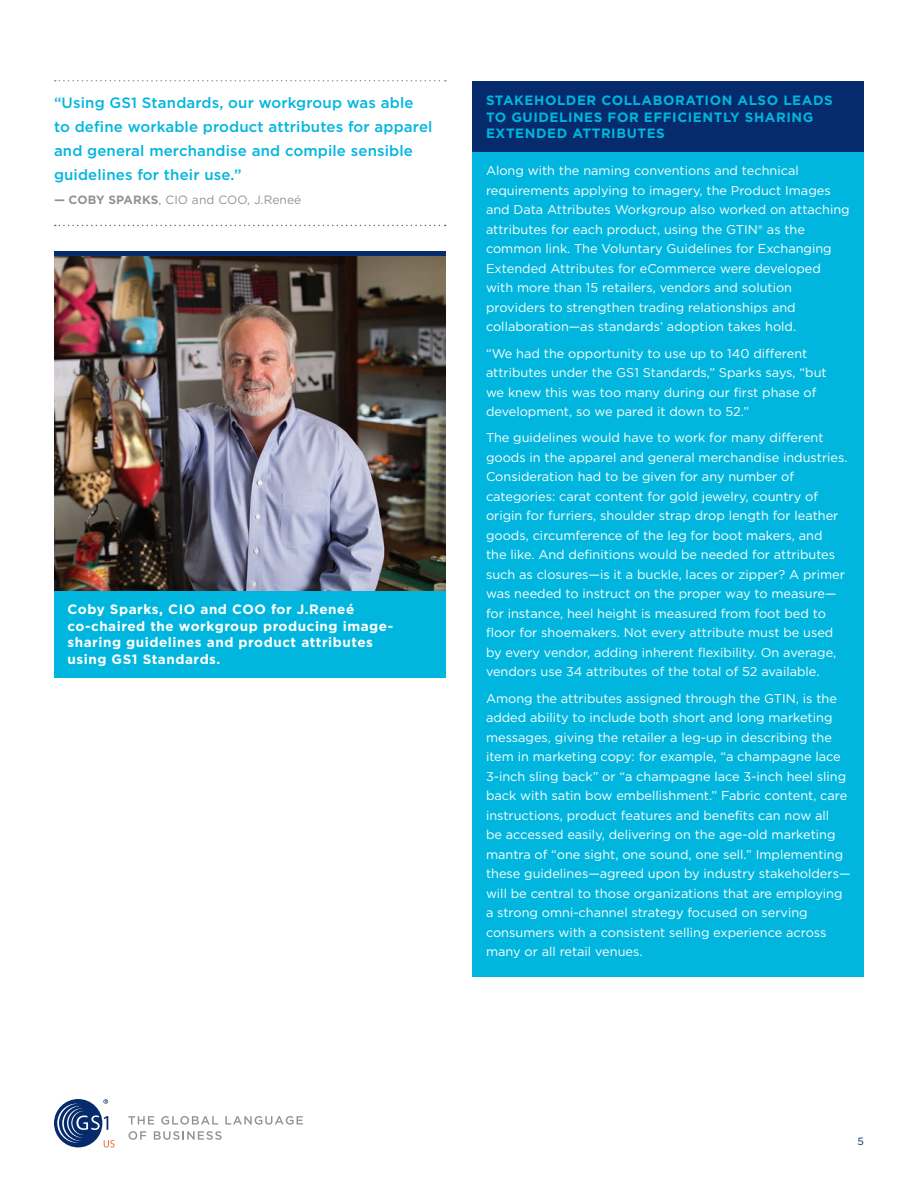
<style>
.page{position:relative;width:918px;height:1188px;background:#fff}
.page>*{position:absolute;margin:0;border:0;box-sizing:border-box;transform-origin:0 0}
.Callout__Dotted_Rule{font:500 15px/24px "Gotham";letter-spacing:.01em;color:#00b6de}
.Box_Head{font:700 13.5px/16.5px "Gotham";letter-spacing:.04em;color:#fff}
.Box_Head-2{font:700 13.5px/16.5px "Gotham";letter-spacing:.04em;color:#00b6de}
.Text_1{font:12.75px/19.5px "Gotham";color:#fff}
.Callout__Dotted_Rule-2{font:12px "Gotham";letter-spacing:.01em;color:#919396}
.t1{font:10.5px "Gotham";color:#052b6c}
.s1{font-weight:700}
</style>
<div class="page">
<div style="left:54px;top:1099px;width:48px;height:48px;background:#052b6c;border-radius:50%"></div>
<svg style="left:57px;top:1099px;width:57px;height:48px"></svg>
<svg style="left:128px;top:1116px;width:26px;height:9px"></svg>
<svg style="left:161px;top:1116px;width:57px;height:9px"></svg>
<svg style="left:225px;top:1116px;width:78px;height:9px"></svg>
<svg style="left:129px;top:1131px;width:17px;height:9px"></svg>
<svg style="left:154px;top:1131px;width:68px;height:9px"></svg>
<svg style="left:55px;top:80px;width:391px;height:1px"></svg>
<svg style="left:55px;top:225px;width:391px;height:1px"></svg>
<div style="left:54px;top:251px;width:392px;height:5px;background:#052b6c"></div>
<div style="left:54px;top:590px;width:392px;height:87px;background:#00b6de"></div>
<img style="left:54px;top:256px;width:391px;height:334px">
<div style="left:472px;top:81px;width:392px;height:71px;background:#052b6c"></div>
<div style="left:472px;top:152px;width:392px;height:824px;background:#00b6de"></div>
<p class="Callout__Dotted_Rule" style="left:54px;top:91px;width:380px">“Using GS1 Standards, our workgroup was able to define workable product attributes for apparel and general merchandise and compile sensible guidelines for their use.”</p>
<p class="Callout__Dotted_Rule-2" style="left:54px;top:193px;width:249px"><span class="s1">— COBY SPARKS</span>, CIO and COO, J.Reneé</p>
<p class="Box_Head" style="left:68px;top:601px;width:327px">Coby Sparks, CIO and COO for J.Reneé co-chaired the workgroup producing image&shy;sharing guidelines and product attributes using GS1 Standards.</p>
<p class="Box_Head-2" style="left:486px;top:92px;width:348px">STAKEHOLDER COLLABORATION ALSO LEADS<br>TO GUIDELINES FOR EFFICIENTLY SHARING<br>EXTENDED ATTRIBUTES</p>
<p class="Text_1" style="left:486px;top:161px;width:365px">Along with the naming conventions and technical requirements applying to imagery, the Product Images and Data Attributes Workgroup also worked on attaching attributes for each product, using the GTIN® as the common link. The Voluntary Guidelines for Exchanging Extended Attributes for eCommerce were developed with more than 15 retailers, vendors and solution providers to strengthen trading relationships and collaboration—as standards’ adoption takes hold.</p>
<p class="Text_1" style="left:486px;top:343px;width:342px">“We had the opportunity to use up to 140 different attributes under the GS1 Standards,” Sparks says, “but we knew this was too many during our first phase of development, so we pared it down to 52.”</p>
<p class="Text_1" style="left:486px;top:428px;width:363px">The guidelines would have to work for many different goods in the apparel and general merchandise industries.<br>Consideration had to be given for any number of categories: carat content for gold jewelry, country of origin for furriers, shoulder strap drop length for leather goods, circumference of the leg for boot makers, and<br>the like. And definitions would be needed for attributes such as closures—is it a buckle, laces or zipper? A primer was needed to instruct on the proper way to measure— for instance, heel height is measured from foot bed to floor for shoemakers. Not every attribute must be used by every vendor, adding inherent flexibility. On average, vendors use 34 attributes of the total of 52 available.</p>
<p class="Text_1" style="left:486px;top:688px;width:366px">Among the attributes assigned through the GTIN, is the added ability to include both short and long marketing messages, giving the retailer a leg-up in describing the item in marketing copy: for example, “a champagne lace 3-inch sling back” or “a champagne lace 3-inch heel sling back with satin bow embellishment.” Fabric content, care instructions, product features and benefits can now all<br>be accessed easily, delivering on the age-old marketing mantra of “one sight, one sound, one sell.” Implementing these guidelines—agreed upon by industry stakeholders— will be central to those organizations that are employing a strong omni-channel strategy focused on serving consumers with a consistent selling experience across many or all retail venues.</p>
<p class="t1" style="left:858px;top:1134px;width:8px">5</p>
</div>
